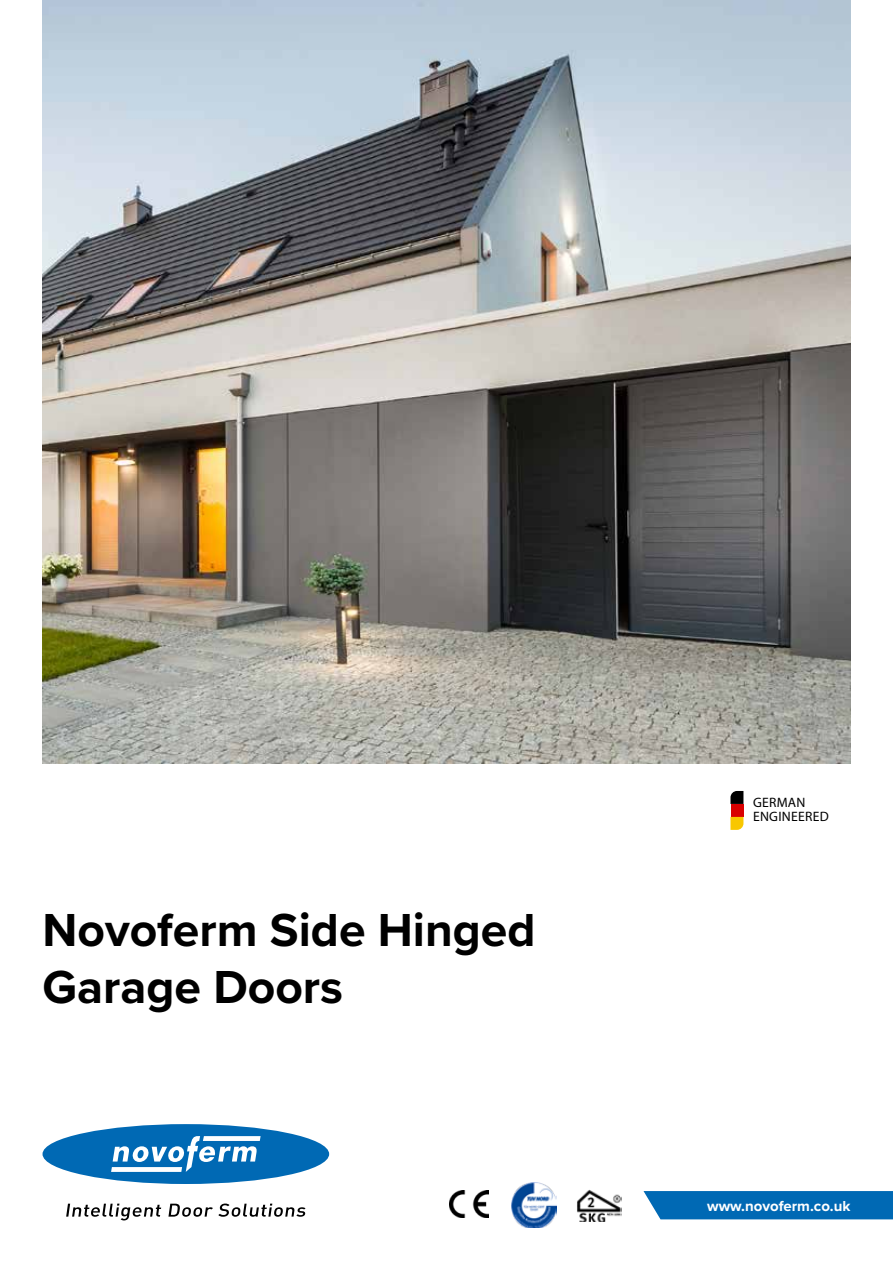
<style>
.page{position:relative;width:893px;height:1263px;background:#fff}
.page>*{position:absolute;margin:0;border:0;box-sizing:border-box;transform-origin:0 0}
.t1{font:700 48px/57.6px "Proxima Nova";color:#000}
.t2{font:700 15px "Proxima Nova";color:#fff}
.t3{font:13.65px/13.6px "Myriad Pro";letter-spacing:.02em;color:#000}
</style>
<div class="page">
<img style="left:43px;top:0;width:807px;height:763px">
<svg style="left:66px;top:1203px;width:240px;height:17px"></svg>
<svg style="left:43px;top:1124px;width:286px;height:60px"></svg>
<img style="left:449px;top:1190px;width:39px;height:27px">
<img style="left:511px;top:1182px;width:46px;height:46px">
<img style="left:577px;top:1189px;width:45px;height:33px">
<svg style="left:643px;top:1191px;width:250px;height:28px;background:#096eb6"></svg>
<svg style="left:730px;top:791px;width:13px;height:13px"></svg>
<div style="left:730px;top:804px;width:13px;height:13px;background:#d90000"></div>
<svg style="left:730px;top:817px;width:13px;height:13px"></svg>
<p class="t1" style="left:43px;top:904px;width:495px">Novoferm Side Hinged<br>Garage Doors</p>
<p class="t3" style="left:753px;top:796px;width:77px">GERMAN<br>ENGINEERED</p>
<p class="t2" style="left:707px;top:1200px;width:145px">www.novoferm.co.uk</p>
</div>
